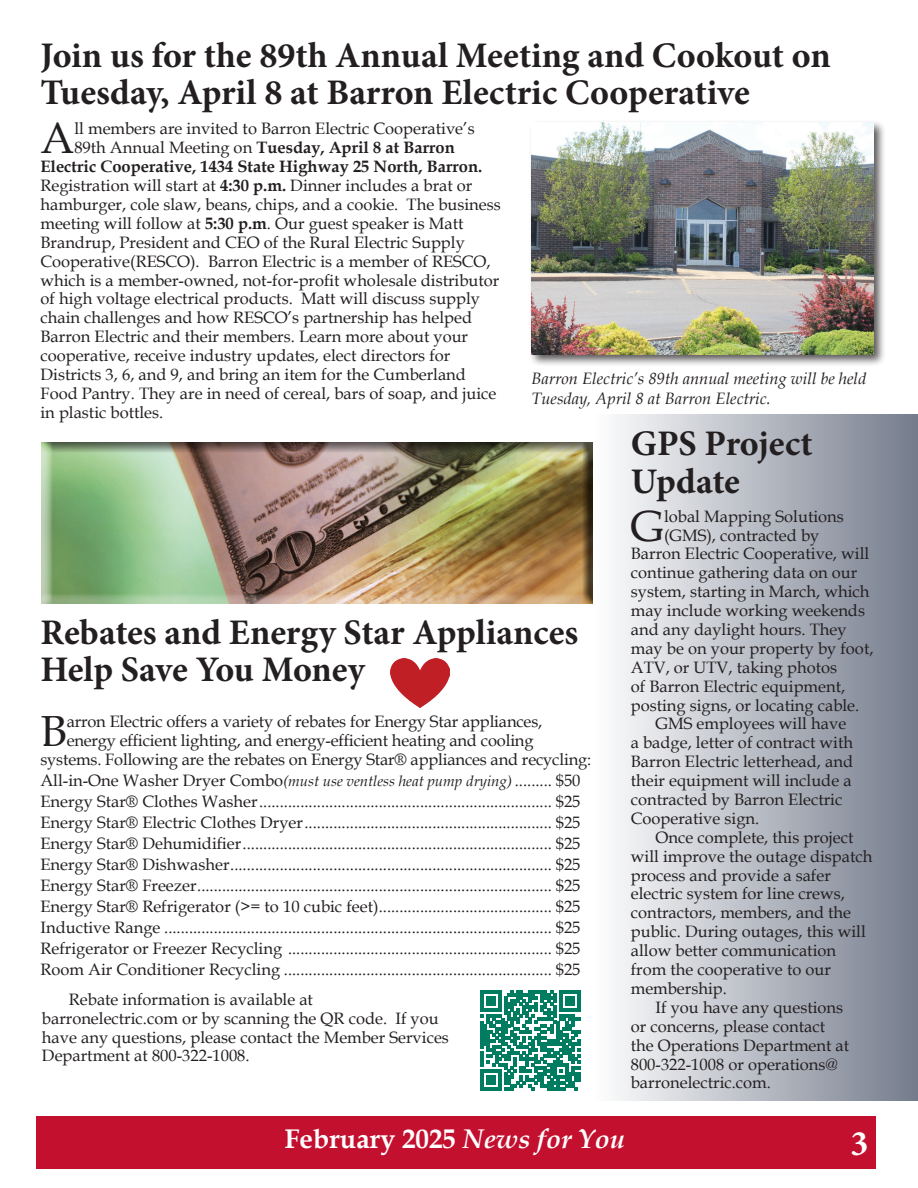
<style>
.page{position:relative;width:918px;height:1188px;background:#fff}
.page>*{position:absolute;margin:0;border:0;box-sizing:border-box;transform-origin:0 0}
.t1{font:43.5px "Book Antiqua";color:#231f20}
.t2{font:700 36px/37.5px "Minion Pro";color:#231f20}
.t3{font:700 36px "Minion Pro";color:#fff}
.t4{font:700 27px "Book Antiqua";color:#fff}
.t5{font:16.5px/21px "Book Antiqua";color:#231f20;text-align:justify}
.t6{font:700 16.5px "Book Antiqua";color:#231f20}
.t7{font:italic 16.5px/19.8px "Book Antiqua";color:#231f20}
.s1{font-weight:400}
.s2{font-weight:700}
.s3{font-style:italic;font-size:15px}
.s4{font-style:italic}
</style>
<div class="page">
<div style="left:593px;top:414px;width:325px;height:687px;background:linear-gradient(to right,#fff,#747c8c)"></div>
<div style="left:42px;top:443px;width:552px;height:163px;background:#231f20;opacity:.75"></div>
<div style="left:36px;top:1116px;width:840px;height:53px;background:#c3102f"></div>
<div style="left:528px;top:119px;width:358px;height:248px;background:#231f20;opacity:.75"></div>
<img style="left:531px;top:122px;width:342px;height:233px">
<svg style="left:480px;top:991px;width:100px;height:100px"></svg>
<img style="left:390px;top:658px;width:59px;height:49px">
<h2 class="t2" style="left:40px;top:36px;width:792px">Join us for the 89th Annual Meeting and Cookout on<br>Tuesday, April 8 at Barron Electric Cooperative</h2>
<h1 class="t1" style="left:40px;top:108px;width:35px">A</h1>
<p class="t5" style="left:74px;top:118px;width:402px">ll members are invited to Barron Electric Cooperative’s</p>
<p class="t6" style="left:74px;top:136px;width:382px"><span class="s1">89th Annual Meeting on</span> Tuesday, April 8 at Barron</p>
<p class="t6" style="left:40px;top:155px;width:443px">Electric Cooperative, 1434 State Highway 25 North, Barron.</p>
<p class="t5" style="left:40px;top:175px;width:434px">Registration will start at <span class="s2">4:30 p.m.</span> Dinner includes a brat or</p>
<p class="t5" style="left:40px;top:194px;width:462px">hamburger, cole slaw, beans, chips, and a cookie. The business</p>
<p class="t5" style="left:40px;top:212px;width:425px">meeting will follow at <span class="s2">5:30 p.m</span>. Our guest speaker is Matt</p>
<p class="t5" style="left:40px;top:231px;width:426px">Brandrup, President and CEO of the Rural Electric Supply</p>
<p class="t5" style="left:40px;top:250px;width:452px">Cooperative(RESCO). Barron Electric is a member of RESCO,</p>
<p class="t5" style="left:40px;top:269px;width:460px">which is a member-owned, not-for-profit wholesale distributor</p>
<p class="t5" style="left:40px;top:288px;width:441px">of high voltage electrical products. Matt will discuss supply</p>
<p class="t5" style="left:40px;top:307px;width:433px">chain challenges and how RESCO’s partnership has helped</p>
<p class="t5" style="left:40px;top:326px;width:429px">Barron Electric and their members. Learn more about your</p>
<p class="t5" style="left:40px;top:345px;width:411px">cooperative, receive industry updates, elect directors for</p>
<p class="t5" style="left:40px;top:364px;width:427px">Districts 3, 6, and 9, and bring an item for the Cumberland</p>
<p class="t5" style="left:40px;top:382px;width:457px">Food Pantry. They are in need of cereal, bars of soap, and juice</p>
<p class="t5" style="left:40px;top:401px;width:124px">in plastic bottles.</p>
<p class="t7" style="left:531px;top:368px;width:337px">Barron Electric’s 89th annual meeting will be held<br>Tuesday, April 8 at Barron Electric.</p>
<h2 class="t2" style="left:40px;top:613px;width:539px">Rebates and Energy Star Appliances<br>Help Save You Money</h2>
<h1 class="t1" style="left:40px;top:701px;width:28px">B</h1>
<p class="t5" style="left:67px;top:711px;width:477px">arron Electric offers a variety of rebates for Energy Star appliances,</p>
<p class="t5" style="left:67px;top:730px;width:468px">energy efficient lighting, and energy-efficient heating and cooling</p>
<p class="t5" style="left:40px;top:749px;width:552px">systems. Following are the rebates on Energy Star® appliances and recycling:</p>
<p class="t5" style="left:40px;top:770px;width:542px">All-in-One Washer Dryer Combo<span class="s3">(must use ventless heat pump drying)</span> ......... $50<br>Energy Star® Clothes Washer....................................................................... $25<br>Energy Star® Electric Clothes Dryer............................................................ $25<br>Energy Star® Dehumidifier........................................................................... $25<br>Energy Star® Dishwasher.............................................................................. $25<br>Energy Star® Freezer...................................................................................... $25<br>Energy Star® Refrigerator (&gt;= to 10 cubic feet).......................................... $25<br>Inductive Range .............................................................................................. $25<br>Refrigerator or Freezer Recycling ................................................................ $25<br>Room Air Conditioner Recycling ................................................................. $25</p>
<p class="t5" style="left:42px;top:989px;width:408px;line-height:18.9px;text-align:left;text-indent:27px">Rebate information is available at barronelectric.com or by scanning the QR code. If you have any questions, please contact the Member Services Department at 800-322-1008.</p>
<h2 class="t2" style="left:631px;top:425px;width:183px">GPS Project<br>Update</h2>
<h1 class="t1" style="left:631px;top:495px;width:35px">G</h1>
<p class="t5" style="left:664px;top:505px;width:181px">lobal Mapping Solutions</p>
<p class="t5" style="left:664px;top:524px;width:157px">(GMS), contracted by</p>
<p class="t5" style="left:631px;top:543px;width:240px">Barron Electric Cooperative, will</p>
<p class="t5" style="left:631px;top:562px;width:228px">continue gathering data on our</p>
<p class="t5" style="left:631px;top:581px;width:240px">system, starting in March, which</p>
<p class="t5" style="left:631px;top:600px;width:236px">may include working weekends</p>
<p class="t5" style="left:631px;top:619px;width:217px">and any daylight hours. They</p>
<p class="t5" style="left:631px;top:637px;width:244px">may be on your property by foot,</p>
<p class="t5" style="left:631px;top:656px;width:208px">ATV, or UTV, taking photos</p>
<p class="t5" style="left:631px;top:675px;width:216px">of Barron Electric equipment,</p>
<p class="t5" style="left:631px;top:694px;width:230px">posting signs, or locating cable.</p>
<p class="t5" style="left:656px;top:713px;width:192px">GMS employees will have</p>
<p class="t5" style="left:631px;top:732px;width:224px">a badge, letter of contract with</p>
<p class="t5" style="left:631px;top:751px;width:224px">Barron Electric letterhead, and</p>
<p class="t5" style="left:631px;top:770px;width:222px">their equipment will include a</p>
<p class="t5" style="left:631px;top:789px;width:213px">contracted by Barron Electric</p>
<p class="t5" style="left:631px;top:807px;width:130px">Cooperative sign.</p>
<p class="t5" style="left:656px;top:826px;width:199px">Once complete, this project</p>
<p class="t5" style="left:631px;top:845px;width:243px">will improve the outage dispatch</p>
<p class="t5" style="left:631px;top:864px;width:202px">process and provide a safer</p>
<p class="t5" style="left:631px;top:883px;width:216px">electric system for line crews,</p>
<p class="t5" style="left:631px;top:902px;width:222px">contractors, members, and the</p>
<p class="t5" style="left:631px;top:921px;width:237px">public. During outages, this will</p>
<p class="t5" style="left:631px;top:940px;width:207px">allow better communication</p>
<p class="t5" style="left:631px;top:959px;width:202px">from the cooperative to our</p>
<p class="t5" style="left:631px;top:977px;width:98px">membership.</p>
<p class="t5" style="left:656px;top:996px;width:189px">If you have any questions</p>
<p class="t5" style="left:631px;top:1015px;width:196px">or concerns, please contact</p>
<p class="t5" style="left:631px;top:1034px;width:220px">the Operations Department at</p>
<p class="t5" style="left:631px;top:1053px;width:208px">800-322-1008 or operations@</p>
<p class="t5" style="left:631px;top:1072px;width:142px">barronelectric.com.</p>
<h3 class="t4" style="left:284px;top:1120px;width:342px">February 2025 <span class="s4">News for You</span></h3>
<h2 class="t3" style="left:851px;top:1118px;width:19px">3</h2>
</div>
